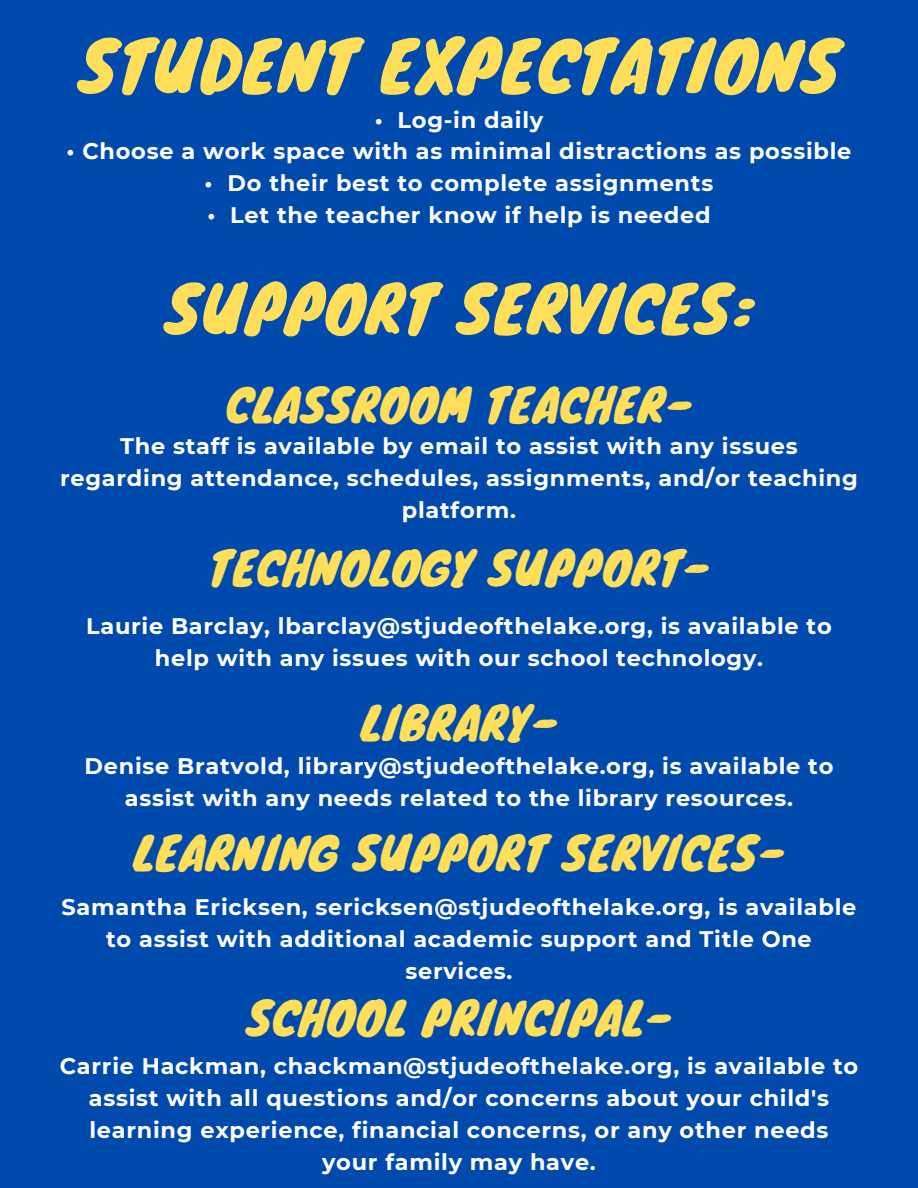
<style>
.page{position:relative;width:918px;height:1188px;background:#004aad}
.page>*{position:absolute;margin:0;border:0;box-sizing:border-box;transform-origin:0 0}
.t1{font:67.5px "Knewave";letter-spacing:.02em;color:#ffde59}
.t2{font:63px "Knewave";letter-spacing:.02em;color:#ffde59}
.t3{font:45px "Knewave";letter-spacing:.02em;color:#ffde59}
.t4{font:700 22.5px/31.8px "Montserrat";letter-spacing:.03em;color:#fff;text-align:center}
</style>
<div class="page">
<h1 class="t1" style="left:79px;top:11px;width:762px">STUDENT EXPECTATIONS</h1>
<p class="t4" style="left:375px;top:104px;width:170px">• Log-in daily</p>
<p class="t4" style="left:67px;top:135px;width:786px">• Choose a work space with as minimal distractions as possible</p>
<p class="t4" style="left:205px;top:167px;width:510px">• Do their best to complete assignments</p>
<p class="t4" style="left:207px;top:199px;width:505px">• Let the teacher know if help is needed</p>
<h2 class="t2" style="left:165px;top:258px;width:589px">SUPPORT SERVICES:</h2>
<h3 class="t3" style="left:226px;top:369px;width:455px">CLASSROOM TEACHER-</h3>
<p class="t4" style="left:60px;top:430px;width:799px">The staff is available by email to assist with any issues regarding attendance, schedules, assignments, and/or teaching platform.</p>
<h3 class="t3" style="left:209px;top:531px;width:489px">TECHNOLOGY SUPPORT-</h3>
<p class="t4" style="left:86px;top:610px;width:747px">Laurie Barclay, lbarclay@stjudeofthelake.org, is available to help with any issues with our school technology.</p>
<h3 class="t3" style="left:361px;top:686px;width:185px">LIBRARY-</h3>
<p class="t4" style="left:85px;top:750px;width:750px">Denise Bratvold, library@stjudeofthelake.org, is available to assist with any needs related to the library resources.</p>
<h3 class="t3" style="left:134px;top:816px;width:640px">LEARNING SUPPORT SERVICES-</h3>
<p class="t4" style="left:62px;top:891px;width:796px">Samantha Ericksen, sericksen@stjudeofthelake.org, is available to assist with additional academic support and Title One services.</p>
<h3 class="t3" style="left:247px;top:981px;width:413px">SCHOOL PRINCIPAL-</h3>
<p class="t4" style="left:60px;top:1050px;width:800px">Carrie Hackman, chackman@stjudeofthelake.org, is available to assist with all questions and/or concerns about your child's learning experience, financial concerns, or any other needs your family may have.</p>
</div>
